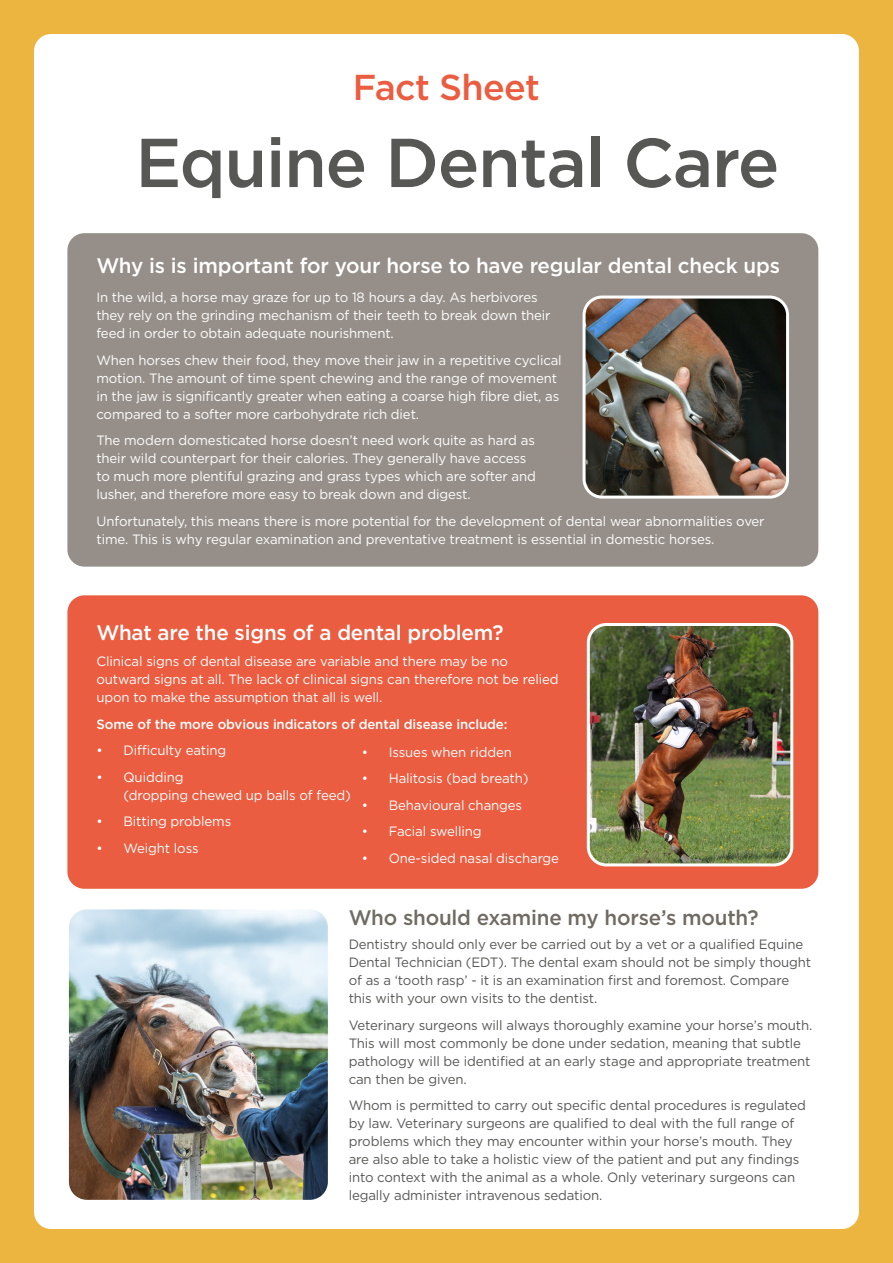
<style>
.page{position:relative;width:893px;height:1263px;background:#ecb53f}
.page>*{position:absolute;margin:0;border:0;box-sizing:border-box;transform-origin:0 0}
.t1{font:500 69px "Gotham";letter-spacing:-.02em;color:#575756}
.t2{font:500 36px "Gotham";letter-spacing:-.02em;color:#eb5d41}
.t3{font:500 21px "Gotham";letter-spacing:-.01em;color:#fff}
.t4{font:500 21px "Gotham";letter-spacing:-.01em;color:#6f6a62}
.t5{font:13.5px/18px "Gotham";letter-spacing:-.01em;color:#fff}
.t6{font:13.5px/18px "Gotham";letter-spacing:-.01em;color:#575756}
.t7{font:500 13.5px "Gotham";letter-spacing:-.01em;color:#fff}
</style>
<div class="page">
<div style="left:34px;top:34px;width:825px;height:1195px;background:#fff;border-radius:17px"></div>
<div style="left:67px;top:233px;width:751px;height:334px;background:#968f89;border-radius:17px"></div>
<div style="left:67px;top:595px;width:751px;height:294px;background:#eb5d41;border-radius:17px"></div>
<img style="left:584px;top:297px;width:204px;height:198px">
<div style="left:583px;top:296px;width:206px;height:203px;border:3px solid #fff;border-radius:18px"></div>
<img style="left:588px;top:627px;width:204px;height:238px">
<div style="left:587px;top:623px;width:206px;height:243px;border:3px solid #fff;border-radius:18px"></div>
<img style="left:69px;top:909px;width:259px;height:291px">
<h2 class="t2" style="left:353px;top:63px;width:189px">Fact Sheet</h2>
<h1 class="t1" style="left:135px;top:117px;width:646px">Equine Dental Care</h1>
<h3 class="t3" style="left:96px;top:252px;width:685px">Why is is important for your horse to have regular dental check ups</h3>
<p class="t5" style="left:96px;top:288px;width:456px">In the wild, a horse may graze for up to 18 hours a day. As herbivores they rely on the grinding mechanism of their teeth to break down their feed in order to obtain adequate nourishment.</p>
<p class="t5" style="left:96px;top:350px;width:467px">When horses chew their food, they move their jaw in a repetitive cyclical motion. The amount of time spent chewing and the range of movement in the jaw is significantly greater when eating a coarse high fibre diet, as compared to a softer more carbohydrate rich diet.</p>
<p class="t5" style="left:96px;top:431px;width:441px">The modern domesticated horse doesn’t need work quite as hard as their wild counterpart for their calories. They generally have access to much more plentiful grazing and grass types which are softer and lusher, and therefore more easy to break down and digest.</p>
<p class="t5" style="left:97px;top:512px;width:670px">Unfortunately, this means there is more potential for the development of dental wear abnormalities over time. This is why regular examination and preventative treatment is essential in domestic horses.</p>
<h3 class="t3" style="left:97px;top:619px;width:409px">What are the signs of a dental problem?</h3>
<p class="t5" style="left:97px;top:652px;width:464px">Clinical signs of dental disease are variable and there may be no outward signs at all. The lack of clinical signs can therefore not be relied upon to make the assumption that all is well.</p>
<p class="t7" style="left:97px;top:715px;width:412px">Some of the more obvious indicators of dental disease include:</p>
<p class="t5" style="left:97px;top:741px;width:131px">• Difficulty eating</p>
<p class="t5" style="left:124px;top:768px;width:229px;text-indent:-27px">• Quidding<br>(dropping chewed up balls of feed)</p>
<p class="t5" style="left:97px;top:812px;width:136px">• Bitting problems</p>
<p class="t5" style="left:97px;top:839px;width:104px">• Weight loss</p>
<p class="t5" style="left:362px;top:742px;width:152px">• Issues when ridden</p>
<p class="t5" style="left:362px;top:769px;width:168px">• Halitosis (bad breath)</p>
<p class="t5" style="left:362px;top:795px;width:162px">• Behavioural changes</p>
<p class="t5" style="left:362px;top:822px;width:121px">• Facial swelling</p>
<p class="t5" style="left:362px;top:848px;width:199px">• One-sided nasal discharge</p>
<h3 class="t4" style="left:349px;top:903px;width:411px">Who should examine my horse’s mouth?</h3>
<p class="t6" style="left:349px;top:935px;width:464px">Dentistry should only ever be carried out by a vet or a qualified Equine Dental Technician (EDT). The dental exam should not be simply thought of as a ‘tooth rasp’ - it is an examination first and foremost. Compare this with your own visits to the dentist.</p>
<p class="t6" style="left:349px;top:1015px;width:465px">Veterinary surgeons will always thoroughly examine your horse’s mouth.<br>This will most commonly be done under sedation, meaning that subtle pathology will be identified at an early stage and appropriate treatment can then be given.</p>
<p class="t6" style="left:349px;top:1096px;width:459px">Whom is permitted to carry out specific dental procedures is regulated by law. Veterinary surgeons are qualified to deal with the full range of problems which they may encounter within your horse’s mouth. They are also able to take a holistic view of the patient and put any findings into context with the animal as a whole. Only veterinary surgeons can legally administer intravenous sedation.</p>
</div>
